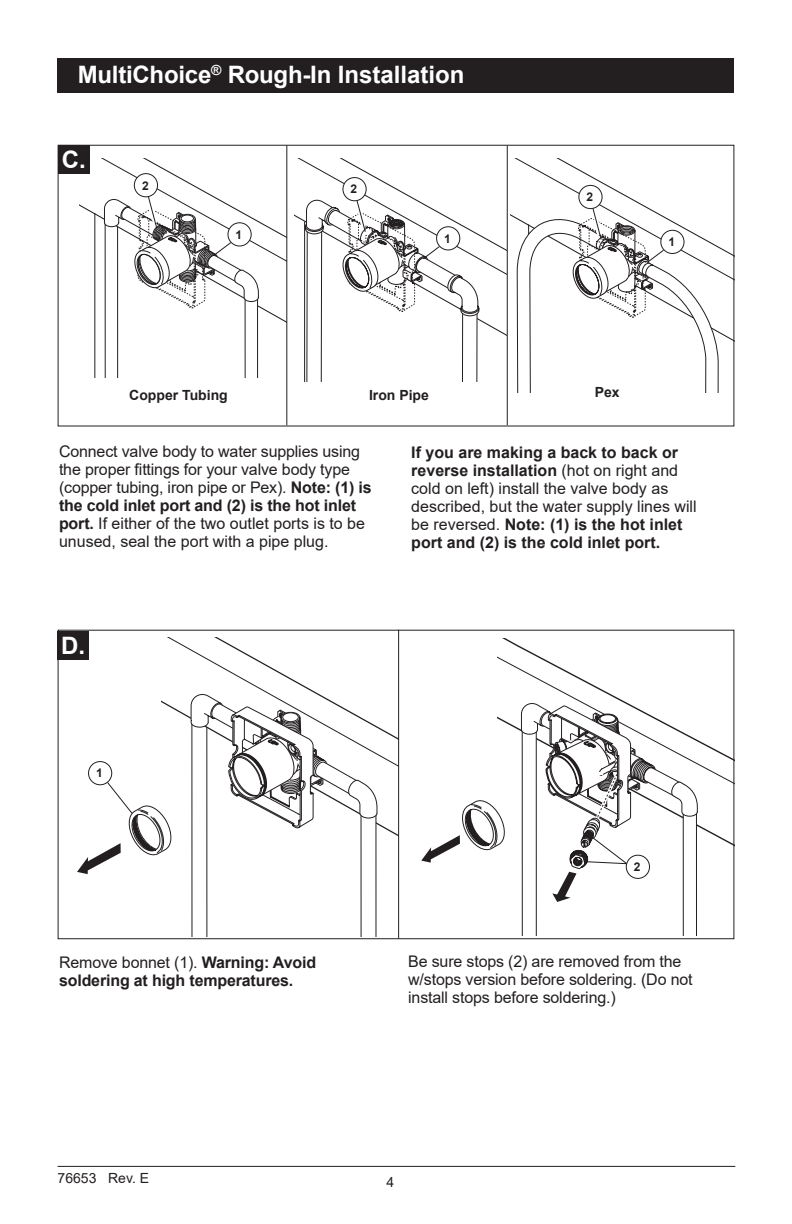
<style>
.page{position:relative;width:792px;height:1224px;background:#fff}
.page>*{position:absolute;margin:0;border:0;box-sizing:border-box;transform-origin:0 0}
.t1{font:700 24px "Arial";letter-spacing:-.01em;color:#fff}
.t2{font:16px/18px "Arial";letter-spacing:-.01em;color:#231f20}
.t3{font:700 16px/18px "Arial";color:#231f20}
.t4{font:700 14px "Arial";color:#231f20}
.t5{font:14px "Arial";color:#231f20}
.t6{font:700 12px "Arial";color:#231f20}
.s1{font-weight:700}
.s2{font-weight:400}
</style>
<div class="page">
<hr style="left:58px;top:1166px;width:677px;height:1px;background:#231f20">
<svg style="left:479px;top:234px;width:27px;height:102px"></svg>
<svg style="left:511px;top:159px;width:221px;height:182px"></svg>
<div style="left:58px;top:145px;width:32px;height:29px;background:#231f20"></div>
<hr style="left:286px;top:145px;width:1px;height:280px;background:#231f20">
<hr style="left:507px;top:145px;width:1px;height:280px;background:#231f20">
<svg style="left:80px;top:159px;width:206px;height:218px"></svg>
<svg style="left:295px;top:159px;width:184px;height:223px"></svg>
<svg style="left:579px;top:185px;width:23px;height:24px"></svg>
<div style="left:578px;top:185px;width:25px;height:24px;border:1px solid #231f20;border-radius:50%"></div>
<svg style="left:517px;top:190px;width:202px;height:203px"></svg>
<div style="left:58px;top:58px;width:676px;height:35px;background:#231f20"></div>
<svg style="left:161px;top:637px;width:237px;height:130px"></svg>
<svg style="left:191px;top:694px;width:186px;height:242px"></svg>
<div style="left:283px;top:713px;width:15px;height:9px;background:#fff;border-radius:50%"></div>
<div style="left:283px;top:713px;width:16px;height:9px;border:1px solid #231f20;border-radius:50%"></div>
<div style="left:58px;top:631px;width:31px;height:29px;background:#231f20"></div>
<hr style="left:398px;top:630px;width:1px;height:309px;background:#231f20">
<div style="left:88px;top:761px;width:24px;height:24px;border:1px solid #231f20;border-radius:50%"></div>
<svg style="left:77px;top:781px;width:95px;height:93px"></svg>
<svg style="left:421px;top:639px;width:313px;height:296px"></svg>
<svg style="left:626px;top:855px;width:24px;height:23px"></svg>
<div style="left:626px;top:855px;width:24px;height:24px;border:1px solid #231f20;border-radius:50%"></div>
<div style="left:632px;top:860px;width:12px;height:14px;background:#fff"></div>
<h1 class="t1" style="left:78px;top:58px;width:388px">MultiChoice<sup>®</sup> Rough-In Installation</h1>
<h1 class="t1" style="left:62px;top:143px;width:25px">C.</h1>
<p class="t6" style="left:142px;top:177px;width:8px">2</p>
<p class="t6" style="left:236px;top:226px;width:8px">1</p>
<p class="t6" style="left:351px;top:181px;width:8px">2</p>
<p class="t6" style="left:444px;top:230px;width:8px">1</p>
<p class="t6" style="left:587px;top:189px;width:8px">2</p>
<p class="t6" style="left:669px;top:234px;width:8px">1</p>
<p class="t4" style="left:129px;top:385px;width:100px">Copper Tubing</p>
<p class="t4" style="left:369px;top:385px;width:61px">Iron Pipe</p>
<p class="t4" style="left:595px;top:382px;width:26px">Pex</p>
<p class="t2" style="left:59px;top:443px;width:314px">Connect valve body to water supplies using the proper fittings for your valve body type (copper tubing, iron pipe or Pex). <span class="s1">Note: (1) is the cold inlet port and (2) is the hot inlet port.</span> If either of the two outlet ports is to be unused, seal the port with a pipe plug.</p>
<h1 class="t1" style="left:61px;top:628px;width:25px">D.</h1>
<p class="t3" style="left:411px;top:444px;width:287px">If you are making a back to back or reverse installation <span class="s2">(hot on right and cold on left) install the valve body as described, but the water supply lines will be reversed.</span> Note: (1) is the hot inlet port and (2) is the cold inlet port.</p>
<p class="t6" style="left:96px;top:765px;width:8px">1</p>
<p class="t6" style="left:634px;top:858px;width:8px">2</p>
<p class="t3" style="left:59px;top:954px;width:259px"><span class="s2">Remove bonnet (1).</span> Warning: Avoid soldering at high temperatures.</p>
<p class="t2" style="left:408px;top:952px;width:286px">Be sure stops (2) are removed from the w/stops version before soldering. (Do not install stops before soldering.)</p>
<p class="t5" style="left:58px;top:1168px;width:93px">76653 Rev. E</p>
<p class="t5" style="left:386px;top:1173px;width:9px">4</p>
</div>
